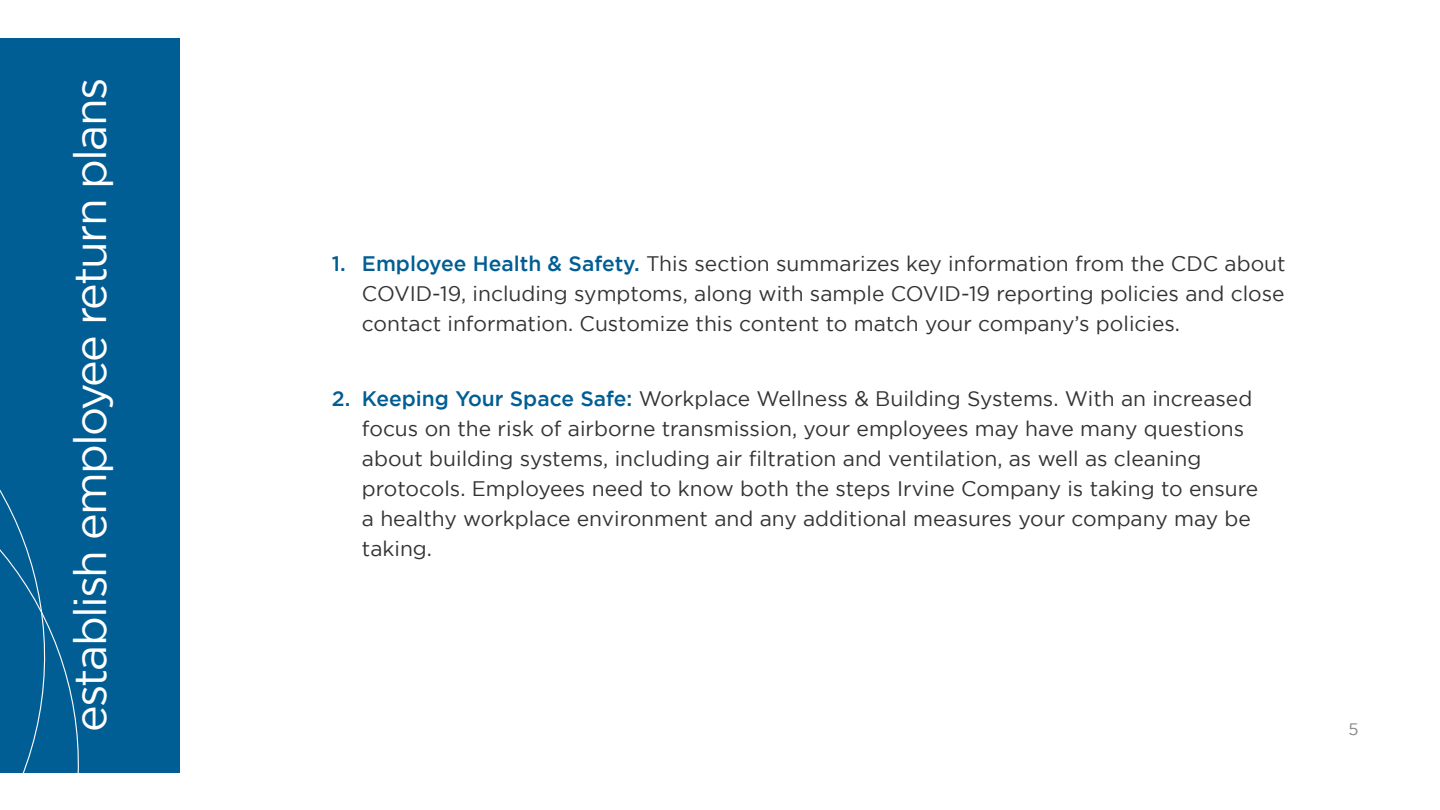
<style>
.page{position:relative;width:1440px;height:810px;background:#fff}
.page>*{position:absolute;margin:0;border:0;box-sizing:border-box;transform-origin:0 0}
.t1{font:45px "Gotham";letter-spacing:-.04em;color:#fff}
.t2{font:21px/30px "Gotham";color:#333;text-align:justify}
.t3{font:16.5px "Gotham";color:#808285}
.s1{font-weight:500;color:#015e94}
</style>
<div class="page">
<div style="left:0;top:38px;width:180px;height:734px;background:#015e94"></div>
<svg style="left:0;top:489px;width:91px;height:284px"></svg>
<h1 class="t1" style="left:65px;top:732px;width:656px;rotate:-90deg">establish employee return plans</h1>
<p class="t2" style="left:362px;top:248px;width:925px;text-indent:-30px"><span class="s1">1. Employee Health &amp; Safety.</span> This section summarizes key information from the CDC about COVID-19, including symptoms, along with sample COVID-19 reporting policies and close contact information. Customize this content to match your company’s policies.</p>
<p class="t2" style="left:362px;top:383px;width:898px;text-align:left;text-indent:-30px"><span class="s1">2. Keeping Your Space Safe:</span> Workplace Wellness &amp; Building Systems. With an increased focus on the risk of airborne transmission, your employees may have many questions about building systems, including air filtration and ventilation, as well as cleaning protocols. Employees need to know both the steps Irvine Company is taking to ensure a healthy workplace environment and any additional measures your company may be taking.</p>
<p class="t3" style="left:1348px;top:720px;width:12px">5</p>
</div>
